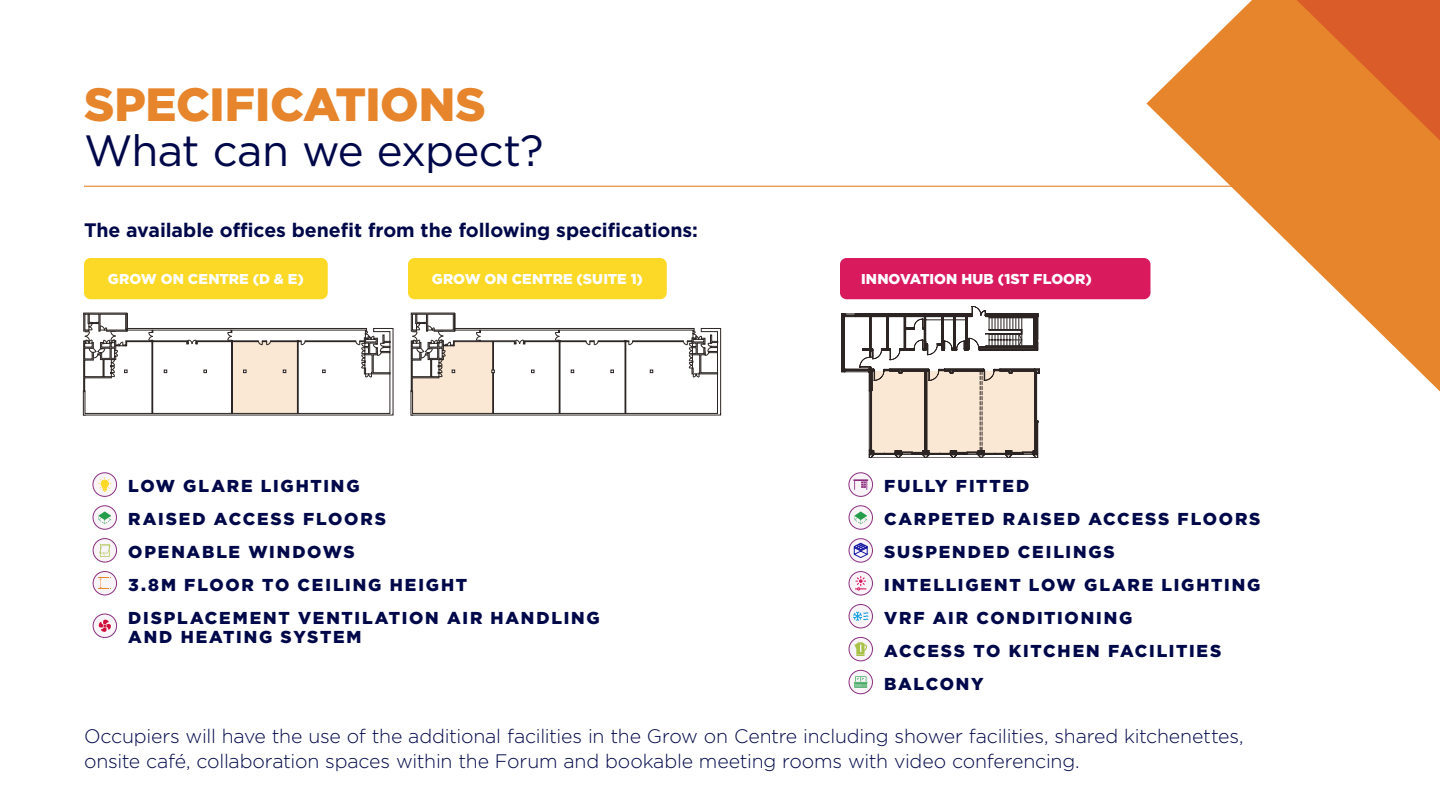
<style>
.page{position:relative;width:1440px;height:810px;background:#fff}
.page>*{position:absolute;margin:0;border:0;box-sizing:border-box;transform-origin:0 0}
.t1{font:900 46.65px "Gotham";letter-spacing:-.01em;color:#e6852b}
.t2{font:43.8px "Gotham";letter-spacing:-.015em;color:#00084a}
.t3{font:300 19.5px/25.5px "Gotham";letter-spacing:-.01em;color:#00084a}
.t4{font:700 19.5px "Gotham";letter-spacing:-.005em;color:#00084a}
.t5{font:900 17.25px/33px "Gotham";letter-spacing:.105em;color:#00084a}
.t6{font:900 14.33px "Gotham";letter-spacing:.005em;color:#fff}
</style>
<div class="page">
<svg style="left:1146px;top:0;width:294px;height:392px"></svg>
<svg style="left:1297px;top:0;width:143px;height:141px;background:#df7029"></svg>
<hr style="left:84px;top:186px;width:1273px;height:1px;background:#e6852b">
<svg style="left:83px;top:313px;width:311px;height:103px"></svg>
<svg style="left:410px;top:313px;width:311px;height:103px"></svg>
<svg style="left:842px;top:306px;width:198px;height:152px"></svg>
<div style="left:84px;top:258px;width:244px;height:41px;background:#fcd926;border-radius:7px"></div>
<div style="left:408px;top:258px;width:259px;height:41px;background:#fcd926;border-radius:7px"></div>
<div style="left:840px;top:258px;width:311px;height:41px;background:#d91a5c;border-radius:7px"></div>
<svg style="left:93px;top:473px;width:24px;height:23px"></svg>
<div style="left:93px;top:473px;width:24px;height:24px;border:1px solid #8c2e80;border-radius:50%"></div>
<svg style="left:98px;top:477px;width:13px;height:15px"></svg>
<svg style="left:93px;top:506px;width:23px;height:23px"></svg>
<div style="left:93px;top:505px;width:24px;height:24px;border:1px solid #8c2e80;border-radius:50%"></div>
<svg style="left:98px;top:511px;width:14px;height:13px"></svg>
<svg style="left:93px;top:539px;width:24px;height:23px"></svg>
<div style="left:93px;top:538px;width:24px;height:24px;border:1px solid #8c2e80;border-radius:50%"></div>
<svg style="left:99px;top:544px;width:12px;height:13px"></svg>
<svg style="left:93px;top:572px;width:24px;height:23px"></svg>
<div style="left:93px;top:571px;width:24px;height:24px;border:1px solid #8c2e80;border-radius:50%"></div>
<svg style="left:99px;top:577px;width:12px;height:13px"></svg>
<svg style="left:93px;top:614px;width:24px;height:23px"></svg>
<div style="left:93px;top:614px;width:24px;height:24px;border:1px solid #8c2e80;border-radius:50%"></div>
<svg style="left:99px;top:620px;width:12px;height:12px"></svg>
<svg style="left:849px;top:473px;width:24px;height:23px"></svg>
<div style="left:849px;top:473px;width:24px;height:24px;border:1px solid #8c2e80;border-radius:50%"></div>
<svg style="left:849px;top:506px;width:23px;height:23px"></svg>
<div style="left:849px;top:505px;width:24px;height:24px;border:1px solid #8c2e80;border-radius:50%"></div>
<svg style="left:854px;top:511px;width:14px;height:13px"></svg>
<svg style="left:849px;top:637px;width:23px;height:24px"></svg>
<div style="left:849px;top:637px;width:24px;height:24px;border:1px solid #8c2e80;border-radius:50%"></div>
<svg style="left:854px;top:642px;width:13px;height:14px"></svg>
<svg style="left:849px;top:605px;width:23px;height:23px"></svg>
<div style="left:849px;top:604px;width:24px;height:24px;border:1px solid #8c2e80;border-radius:50%"></div>
<svg style="left:853px;top:612px;width:15px;height:9px"></svg>
<svg style="left:849px;top:572px;width:23px;height:23px"></svg>
<div style="left:849px;top:571px;width:24px;height:24px;border:1px solid #8c2e80;border-radius:50%"></div>
<svg style="left:855px;top:576px;width:12px;height:15px"></svg>
<svg style="left:849px;top:539px;width:23px;height:23px"></svg>
<div style="left:849px;top:538px;width:24px;height:24px;border:1px solid #8c2e80;border-radius:50%"></div>
<svg style="left:853px;top:543px;width:15px;height:15px"></svg>
<svg style="left:849px;top:670px;width:23px;height:24px"></svg>
<div style="left:849px;top:670px;width:24px;height:24px;border:1px solid #8c2e80;border-radius:50%"></div>
<svg style="left:854px;top:676px;width:14px;height:12px"></svg>
<svg style="left:853px;top:479px;width:15px;height:11px"></svg>
<h1 class="t1" style="left:84px;top:73px;width:403px">SPECIFICATIONS</h1>
<h2 class="t2" style="left:84px;top:122px;width:461px">What can we expect?</h2>
<p class="t4" style="left:84px;top:217px;width:616px">The available offices benefit from the following specifications:</p>
<p class="t6" style="left:108px;top:269px;width:197px">GROW ON CENTRE (D &amp; E)</p>
<p class="t6" style="left:432px;top:269px;width:213px">GROW ON CENTRE (SUITE 1)</p>
<p class="t6" style="left:861px;top:269px;width:232px">INNOVATION HUB (1ST FLOOR)</p>
<p class="t5" style="left:128px;top:469px;width:473px">LOW GLARE LIGHTING<br>RAISED ACCESS FLOORS<br>OPENABLE WINDOWS<br>3.8M FLOOR TO CEILING HEIGHT<br>DISPLACEMENT VENTILATION AIR HANDLING</p>
<p class="t5" style="left:128px;top:620px;width:235px">AND HEATING SYSTEM</p>
<p class="t5" style="left:884px;top:469px;width:378px">FULLY FITTED<br>CARPETED RAISED ACCESS FLOORS<br>SUSPENDED CEILINGS<br>INTELLIGENT LOW GLARE LIGHTING<br>VRF AIR CONDITIONING<br>ACCESS TO KITCHEN FACILITIES<br>BALCONY</p>
<p class="t3" style="left:84px;top:722px;width:1161px">Occupiers will have the use of the additional facilities in the Grow on Centre including shower facilities, shared kitchenettes, onsite café, collaboration spaces within the Forum and bookable meeting rooms with video conferencing.</p>
</div>
